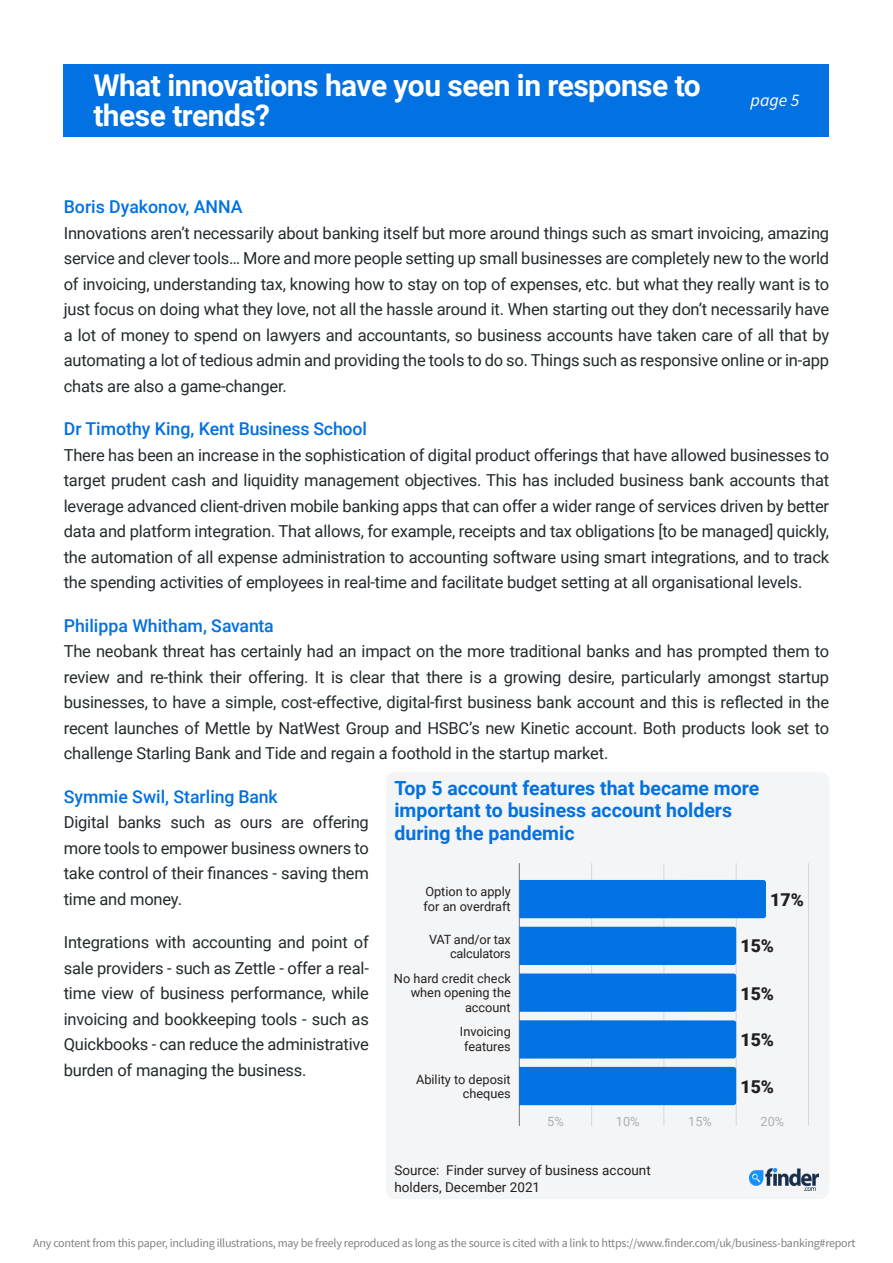
<style>
.page{position:relative;width:893px;height:1263px;background:#fff}
.page>*{position:absolute;margin:0;border:0;box-sizing:border-box;transform-origin:0 0}
.t1{font:700 30px "Roboto";letter-spacing:-.02em;color:#fff}
.t2{font:700 19.5px/22.5px "Roboto";color:#0271e1}
.t3{font:500 17.7px "Roboto";color:#0271e1}
.t4{font:900 17.7px "Roboto";color:#231f20}
.t5{font:italic 17.7px "Source Sans Pro";color:#fff}
.t6{font:16.5px/25.5px "Roboto";letter-spacing:-.01em;color:#242a2f;text-align:justify}
.t7{font:13.5px/16.5px "Roboto";color:#231f20}
.t8{font:12.75px/14.7px "Roboto";color:#231f20;text-align:right}
.t9{font:12.75px "Roboto";color:#a8b0b7}
.t10{font:12px "Source Sans Pro";letter-spacing:-.02em;color:#808080}
</style>
<div class="page">
<div style="left:386px;top:772px;width:443px;height:427px;background:#f4f5f6;border-radius:9px"></div>
<img style="left:749px;top:1169px;width:70px;height:21px">
<hr style="left:663px;top:863px;width:1px;height:262px;background:#d5d9dc">
<hr style="left:736px;top:863px;width:1px;height:262px;background:#d5d9dc">
<hr style="left:591px;top:863px;width:1px;height:262px;background:#d5d9dc">
<hr style="left:519px;top:863px;width:1px;height:262px;background:#6c7881">
<div style="left:519px;top:927px;width:217px;height:38px;background:#0271e1"></div>
<div style="left:519px;top:973px;width:217px;height:39px;background:#0271e1"></div>
<div style="left:519px;top:1020px;width:217px;height:38px;background:#0271e1"></div>
<div style="left:519px;top:1067px;width:217px;height:38px;background:#0271e1"></div>
<hr style="left:808px;top:863px;width:1px;height:262px;background:#d5d9dc">
<div style="left:519px;top:880px;width:247px;height:38px;background:#0271e1"></div>
<div style="left:64px;top:64px;width:765px;height:72px;background:#0271e1"></div>
<h1 class="t1" style="left:93px;top:74px;width:609px">What innovations have you seen in response to</h1>
<h1 class="t1" style="left:93px;top:104px;width:178px">these trends?</h1>
<p class="t5" style="left:750px;top:88px;width:50px">page 5</p>
<p class="t3" style="left:64px;top:200px;width:180px">Boris Dyakonov, ANNA</p>
<p class="t6" style="left:64px;top:222px;width:767px">Innovations aren’t necessarily about banking itself but more around things such as smart invoicing, amazing service and clever tools… More and more people setting up small businesses are completely new to the world of invoicing, understanding tax, knowing how to stay on top of expenses, etc. but what they really want is to just focus on doing what they love, not all the hassle around it. When starting out they don’t necessarily have a lot of money to spend on lawyers and accountants, so business accounts have taken care of all that by automating a lot of tedious admin and providing the tools to do so. Things such as responsive online or in-app chats are also a game-changer.</p>
<p class="t3" style="left:64px;top:422px;width:305px">Dr Timothy King, Kent Business School</p>
<p class="t6" style="left:64px;top:444px;width:767px">There has been an increase in the sophistication of digital product offerings that have allowed businesses to target prudent cash and liquidity management objectives. This has included business bank accounts that leverage advanced client-driven mobile banking apps that can offer a wider range of services driven by better data and platform integration. That allows, for example, receipts and tax obligations [to be managed] quickly, the automation of all expense administration to accounting software using smart integrations, and to track the spending activities of employees in real-time and facilitate budget setting at all organisational levels.</p>
<p class="t3" style="left:64px;top:618px;width:212px">Philippa Whitham, Savanta</p>
<p class="t6" style="left:64px;top:640px;width:767px">The neobank threat has certainly had an impact on the more traditional banks and has prompted them to review and re-think their offering. It is clear that there is a growing desire, particularly amongst startup businesses, to have a simple, cost-effective, digital-first business bank account and this is reflected in the recent launches of Mettle by NatWest Group and HSBC’s new Kinetic account. Both products look set to challenge Starling Bank and Tide and regain a foothold in the startup market.</p>
<p class="t3" style="left:64px;top:789px;width:215px">Symmie Swil, Starling Bank</p>
<p class="t6" style="left:64px;top:811px;width:307px">Digital banks such as ours are offering more tools to empower business owners to take control of their finances - saving them time and money.</p>
<p class="t6" style="left:64px;top:931px;width:307px">Integrations with accounting and point of sale providers - such as Zettle - offer a real&shy;time view of business performance, while invoicing and bookkeeping tools - such as Quickbooks - can reduce the administrative burden of managing the business.</p>
<p class="t2" style="left:394px;top:779px;width:366px">Top 5 account features that became more important to business account holders during the pandemic</p>
<p class="t8" style="left:423px;top:885px;width:89px;text-align:left">Option to apply for an overdraft</p>
<p class="t8" style="left:429px;top:933px;width:83px">VAT and/or tax calculators</p>
<p class="t8" style="left:394px;top:972px;width:118px">No hard credit check when opening the account</p>
<p class="t4" style="left:770px;top:892px;width:35px">17%</p>
<p class="t4" style="left:740px;top:939px;width:35px">15%</p>
<p class="t4" style="left:740px;top:986px;width:35px">15%</p>
<p class="t4" style="left:740px;top:1032px;width:35px">15%</p>
<p class="t4" style="left:740px;top:1079px;width:35px">15%</p>
<p class="t8" style="left:460px;top:1026px;width:52px;text-align:center">Invoicing features</p>
<p class="t8" style="left:416px;top:1073px;width:96px">Ability to deposit cheques</p>
<p class="t9" style="left:547px;top:1116px;width:18px">5%</p>
<p class="t9" style="left:616px;top:1116px;width:25px">10%</p>
<p class="t9" style="left:688px;top:1116px;width:25px">15%</p>
<p class="t9" style="left:760px;top:1116px;width:25px">20%</p>
<p class="t7" style="left:394px;top:1163px;width:258px">Source: Finder survey of business account holders, December 2021</p>
<p class="t10" style="left:33px;top:1238px;width:824px">Any content from this paper, including illustrations, may be freely reproduced as long as the source is cited with a link to https://www.finder.com/uk/business-banking#report</p>
</div>
